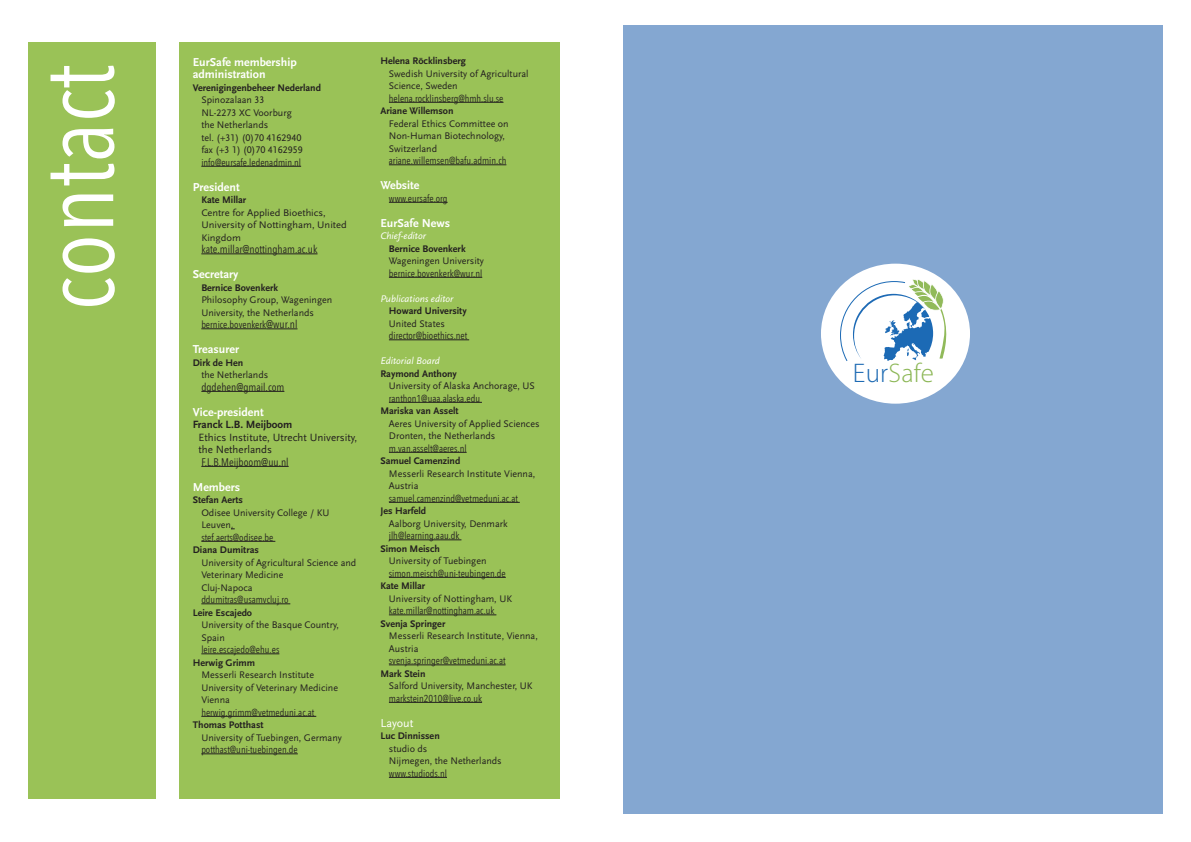
<style>
.page{position:relative;width:1191px;height:842px;background:#fff}
.page>*{position:absolute;margin:0;border:0;box-sizing:border-box;transform-origin:0 0}
.kop{font:99px "Avenir Next Condensed";color:#fff}
.t1{font:300 27px "Myriad Pro";letter-spacing:.01em;color:#8cb756}
.kop_2{font:700 12px/12.5px "Scala Sans LF";color:#fff}
.kop_2-2{font:12px "Scala Sans LF";color:#fff}
.kop_2-3{font:11px/12.5px "Scala Sans LF";color:#231f20}
.kop_2-4{font:11px "Avenir Next Condensed";color:#231f20}
.basis{font:11px "Avenir Next Condensed";color:#231f20}
.kop_2-5{font:700 11px "Scala Sans LF";color:#231f20}
.kop_2-6{font:10px/12.5px "Scala Sans LF";color:#231f20}
.kop_2-7{font:10px "Avenir Next Condensed";color:#231f20}
.kop_2-8{font:700 10px "Scala Sans LF";color:#231f20}
.basis-2{font:10px/12.5px "Scala Sans";color:#231f20}
.kop_2-9{font:10px/12.5px "Scala Sans LF";color:#231f20;scale:1.05 1}
.basis-3{font:10px "Avenir Next Condensed";color:#231f20}
.kop_2-10{font:italic 10px "Scala Sans LF";color:#fff}
.basis-4{font:700 10px "Scala Sans";color:#231f20}
.s1{font-weight:700}
.s2{font-family:"Avenir Next Condensed"}
.s3{font-family:"Avenir Next Condensed";font-size:11px}
.s4{color:#1d6ab3}
</style>
<div class="page">
<div style="left:179px;top:43px;width:380px;height:756px;background:#9ac257"></div>
<hr style="left:201px;top:166px;width:100px;height:1px;background:#231f20">
<hr style="left:201px;top:254px;width:116px;height:1px;background:#231f20">
<hr style="left:201px;top:329px;width:65px;height:1px;background:#231f20">
<hr style="left:266px;top:329px;width:31px;height:1px;background:#231f20">
<hr style="left:201px;top:391px;width:83px;height:1px;background:#231f20">
<hr style="left:201px;top:466px;width:88px;height:1px;background:#231f20">
<hr style="left:201px;top:541px;width:74px;height:1px;background:#231f20">
<hr style="left:201px;top:604px;width:89px;height:1px;background:#231f20">
<hr style="left:201px;top:654px;width:78px;height:1px;background:#231f20">
<hr style="left:201px;top:716px;width:115px;height:1px;background:#231f20">
<hr style="left:201px;top:754px;width:97px;height:1px;background:#231f20">
<hr style="left:389px;top:102px;width:114px;height:1px;background:#231f20">
<hr style="left:389px;top:165px;width:117px;height:1px;background:#231f20">
<hr style="left:389px;top:202px;width:58px;height:1px;background:#231f20">
<hr style="left:389px;top:277px;width:93px;height:1px;background:#231f20">
<hr style="left:389px;top:340px;width:80px;height:1px;background:#231f20">
<hr style="left:389px;top:402px;width:93px;height:1px;background:#231f20">
<hr style="left:389px;top:452px;width:77px;height:1px;background:#231f20">
<hr style="left:389px;top:502px;width:131px;height:1px;background:#231f20">
<hr style="left:389px;top:540px;width:72px;height:1px;background:#231f20">
<hr style="left:389px;top:577px;width:117px;height:1px;background:#231f20">
<hr style="left:389px;top:615px;width:107px;height:1px;background:#231f20">
<hr style="left:389px;top:665px;width:116px;height:1px;background:#231f20">
<hr style="left:389px;top:702px;width:93px;height:1px;background:#231f20">
<hr style="left:389px;top:777px;width:58px;height:1px;background:#231f20">
<div style="left:28px;top:43px;width:128px;height:756px;background:#9ac257"></div>
<div style="left:623px;top:26px;width:540px;height:788px;background:#84a7d1"></div>
<div style="left:821px;top:264px;width:149px;height:140px;background:#fff;border-radius:50%"></div>
<svg style="left:840px;top:278px;width:106px;height:83px"></svg>
<p class="kop" style="left:-6px;top:311px;width:248px;rotate:-90deg">contact</p>
<p class="kop_2" style="left:193px;top:56px;width:106px">EurSafe membership administration</p>
<p class="kop_2-8" style="left:193px;top:82px;width:130px">Verenigingenbeheer Nederland</p>
<p class="kop_2-6" style="left:201px;top:94px;width:65px">Spinozalaan 33</p>
<p class="kop_2-6" style="left:201px;top:106px;width:92px">NL-2273 XC Voorburg</p>
<p class="kop_2-6" style="left:201px;top:119px;width:68px">the Netherlands</p>
<p class="kop_2-6" style="left:201px;top:131px;width:102px">tel. (+31) (0)70 4162940</p>
<p class="kop_2-6" style="left:201px;top:144px;width:103px">fax (+3 1) (0)70 4162959</p>
<p class="kop_2-7" style="left:201px;top:153px;width:101px">info@eursafe.ledenadmin.nl</p>
<p class="kop_2" style="left:193px;top:181px;width:48px">President</p>
<p class="kop_2-9" style="left:201px;top:194px;width:140px"><span class="s1">Kate Millar<br></span>Centre for Applied Bioethics,<br>University of Nottingham, United<br>Kingdom</p>
<p class="kop_2-4" style="left:201px;top:240px;width:118px">kate.millar@nottingham.ac.uk</p>
<p class="kop_2" style="left:193px;top:268px;width:47px">Secretary</p>
<p class="kop_2-6" style="left:201px;top:281px;width:132px"><span class="s1">Bernice Bovenkerk<br></span>Philosophy Group, Wageningen<br>University, the Netherlands <span class="s2">bernice.bovenkerk</span><span class="s3">@wur.nl</span></p>
<p class="kop_2" style="left:193px;top:343px;width:48px">Treasurer</p>
<p class="kop_2-8" style="left:193px;top:357px;width:52px">Dirk de Hen</p>
<p class="kop_2-6" style="left:201px;top:369px;width:68px">the Netherlands</p>
<p class="kop_2-4" style="left:201px;top:377px;width:85px">dgdehen@gmail.com</p>
<p class="kop_2" style="left:193px;top:406px;width:72px">Vice-president</p>
<p class="kop_2-5" style="left:193px;top:419px;width:101px">Franck L.B. Meijboom</p>
<p class="kop_2-3" style="left:198px;top:431px;width:160px">Ethics Institute, Utrecht University, the Netherlands</p>
<p class="basis" style="left:201px;top:452px;width:89px">F.L.B.Meijboom@uu.nl</p>
<p class="kop_2" style="left:193px;top:481px;width:49px">Members</p>
<p class="kop_2-8" style="left:193px;top:494px;width:52px">Stefan Aerts</p>
<p class="kop_2-6" style="left:201px;top:506px;width:130px">Odisee University College / KU<br>Leuven<span class="s2">,<br>stef.aerts@odisee.be</span></p>
<p class="kop_2-8" style="left:193px;top:544px;width:68px">Diana Dumitras</p>
<p class="kop_2-6" style="left:201px;top:556px;width:156px">University of Agricultural Science and<br>Veterinary Medicine</p>
<p class="kop_2-6" style="left:201px;top:581px;width:53px">Cluj-Napoca</p>
<p class="kop_2-7" style="left:201px;top:591px;width:89px">ddumitras@usamvcluj.ro</p>
<p class="kop_2-8" style="left:193px;top:607px;width:61px">Leire Escajedo</p>
<p class="kop_2-6" style="left:201px;top:619px;width:139px">University of the Basque Country,<br>Spain</p>
<p class="kop_2-7" style="left:201px;top:641px;width:80px">leire.escajedo@ehu.es</p>
<p class="kop_2-8" style="left:193px;top:657px;width:64px">Herwig Grimm</p>
<p class="kop_2-6" style="left:201px;top:669px;width:114px">Messerli Research Institute</p>
<p class="kop_2-6" style="left:201px;top:681px;width:138px">University of Veterinary Medicine<br>Vienna</p>
<p class="kop_2-7" style="left:201px;top:703px;width:115px">herwig.grimm@vetmeduni.ac.at</p>
<p class="kop_2-8" style="left:193px;top:719px;width:72px">Thomas Potthast</p>
<p class="kop_2-6" style="left:201px;top:731px;width:142px">University of Tuebingen, Germany</p>
<p class="kop_2-7" style="left:201px;top:741px;width:98px">potthast@uni-tuebingen.de</p>
<p class="kop_2-8" style="left:380px;top:55px;width:87px">Helena Röcklinsberg</p>
<p class="kop_2-6" style="left:389px;top:67px;width:141px">Swedish University of Agricultural<br>Science, Sweden</p>
<p class="kop_2-7" style="left:389px;top:89px;width:116px">helena.rocklinsberg@hmh.slu.se</p>
<p class="basis-4" style="left:380px;top:105px;width:75px">Ariane Willemson</p>
<p class="basis-2" style="left:389px;top:117px;width:121px">Federal Ethics Committee on<br>Non-Human Biotechnology,</p>
<p class="basis-2" style="left:389px;top:142px;width:50px">Switzerland</p>
<p class="basis-3" style="left:389px;top:152px;width:119px">ariane.willemsen@bafu.admin.ch</p>
<p class="kop_2" style="left:380px;top:179px;width:41px">Website</p>
<p class="kop_2-7" style="left:389px;top:189px;width:60px">www.eursafe.org</p>
<p class="kop_2" style="left:380px;top:217px;width:71px">EurSafe News</p>
<p class="kop_2-10" style="left:380px;top:230px;width:47px">Chief-editor</p>
<p class="kop_2-8" style="left:389px;top:243px;width:78px">Bernice Bovenkerk</p>
<p class="kop_2-6" style="left:389px;top:255px;width:97px">Wageningen University</p>
<p class="kop_2-7" style="left:389px;top:264px;width:95px">bernice.bovenkerk@wur.nl</p>
<p class="kop_2-10" style="left:380px;top:293px;width:74px">Publications editor</p>
<p class="kop_2-8" style="left:389px;top:305px;width:79px">Howard University</p>
<p class="kop_2-6" style="left:389px;top:317px;width:58px">United States</p>
<p class="kop_2-7" style="left:389px;top:327px;width:80px">director@bioethics.net</p>
<p class="kop_2-10" style="left:380px;top:355px;width:61px">Editorial Board</p>
<p class="kop_2-8" style="left:380px;top:368px;width:78px">Raymond Anthony</p>
<p class="kop_2-6" style="left:389px;top:380px;width:147px">University of Alaska Anchorage, US</p>
<p class="kop_2-7" style="left:389px;top:389px;width:93px">ranthon1@uaa.alaska.edu</p>
<p class="kop_2-8" style="left:380px;top:405px;width:80px">Mariska van Asselt</p>
<p class="kop_2-6" style="left:389px;top:417px;width:152px">Aeres University of Applied Sciences<br>Dronten, the Netherlands</p>
<p class="kop_2-7" style="left:389px;top:439px;width:79px">m.van.asselt@aeres.nl</p>
<p class="kop_2-8" style="left:380px;top:455px;width:81px">Samuel Camenzind</p>
<p class="kop_2-6" style="left:389px;top:467px;width:148px">Messerli Research Institute Vienna,<br>Austria</p>
<p class="kop_2-7" style="left:389px;top:489px;width:130px">samuel.camenzind@vetmeduni.ac.at</p>
<p class="kop_2-8" style="left:380px;top:505px;width:47px">Jes Harfeld</p>
<p class="kop_2-6" style="left:389px;top:517px;width:120px">Aalborg University, Denmark</p>
<p class="kop_2-7" style="left:389px;top:527px;width:72px">jlh@learning.aau.dk</p>
<p class="kop_2-8" style="left:380px;top:543px;width:61px">Simon Meisch</p>
<p class="kop_2-6" style="left:389px;top:555px;width:99px">University of Tuebingen</p>
<p class="kop_2-7" style="left:389px;top:564px;width:118px">simon.meisch@uni-teubingen.de</p>
<p class="kop_2-8" style="left:380px;top:580px;width:46px">Kate Millar</p>
<p class="kop_2-6" style="left:389px;top:592px;width:125px">University of Nottingham, UK</p>
<p class="kop_2-7" style="left:389px;top:602px;width:107px">kate.millar@nottingham.ac.uk</p>
<p class="basis-4" style="left:380px;top:618px;width:66px">Svenja Springer</p>
<p class="basis-2" style="left:389px;top:630px;width:150px">Messerli Research Institute, Vienna,<br>Austria</p>
<p class="basis-3" style="left:389px;top:652px;width:118px">svenja.springer@vetmeduni.ac.at</p>
<p class="kop_2-8" style="left:380px;top:668px;width:47px">Mark Stein</p>
<p class="kop_2-6" style="left:389px;top:680px;width:145px">Salford University, Manchester, UK</p>
<p class="kop_2-7" style="left:389px;top:689px;width:95px">markstein2010@live.co.uk</p>
<p class="kop_2-2" style="left:380px;top:716px;width:35px">Layout</p>
<p class="kop_2-8" style="left:380px;top:730px;width:61px">Luc Dinnissen</p>
<p class="kop_2-6" style="left:389px;top:742px;width:40px">studio ds</p>
<p class="kop_2-6" style="left:389px;top:755px;width:114px">Nijmegen, the Netherlands</p>
<p class="kop_2-7" style="left:389px;top:764px;width:60px">www.studiods.nl</p>
<p class="t1" style="left:853px;top:358px;width:82px"><span class="s4">Eur</span>Safe</p>
</div>
